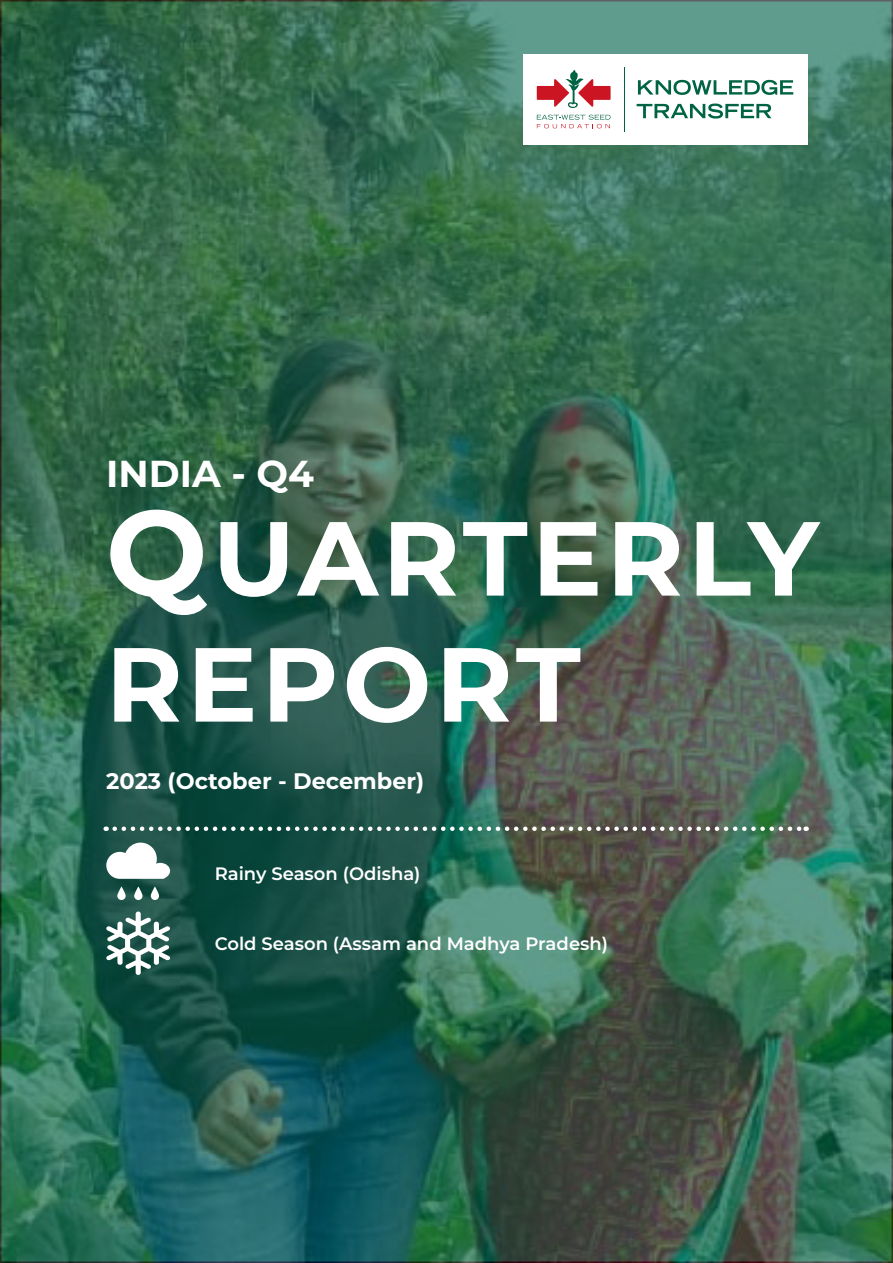
<style>
.page{position:relative;width:893px;height:1263px;background:#fff}
.page>*{position:absolute;margin:0;border:0;box-sizing:border-box;transform-origin:0 0}
.t1{font:700 105px/126px "Montserrat";letter-spacing:.04em;color:#fff}
.t2{font:700 37.5px "Montserrat";color:#fff}
.t3{font:700 22.5px "Montserrat";color:#fff}
.t4{font:600 18px "Montserrat";color:#fff}
.s1{font-size:120.75px}
</style>
<div class="page">
<img style="left:3px;top:3px;width:887px;height:1257px">
<div style="left:523px;top:54px;width:285px;height:91px;background:#fff"></div>
<svg style="left:638px;top:80px;width:155px;height:15px"></svg>
<svg style="left:637px;top:104px;width:134px;height:15px"></svg>
<hr style="left:624px;top:67px;width:1px;height:64px;background:#006444">
<svg style="left:537px;top:115px;width:74px;height:13px"></svg>
<svg style="left:537px;top:70px;width:74px;height:38px"></svg>
<svg style="left:115px;top:826px;width:692px;height:5px"></svg>
<svg style="left:106px;top:842px;width:64px;height:37px"></svg>
<svg style="left:117px;top:886px;width:9px;height:14px"></svg>
<svg style="left:134px;top:886px;width:9px;height:14px"></svg>
<svg style="left:151px;top:886px;width:8px;height:14px"></svg>
<svg style="left:106px;top:911px;width:65px;height:64px"></svg>
<h2 class="t2" style="left:106px;top:446px;width:209px">INDIA - Q4</h2>
<h1 class="t1" style="left:106px;top:490px;width:715px"><span class="s1">Q</span>UARTERLY<br>REPORT</h1>
<p class="t3" style="left:106px;top:765px;width:319px">2023 (October - December)</p>
<p class="t4" style="left:215px;top:861px;width:207px">Rainy Season (Odisha)</p>
<p class="t4" style="left:215px;top:931px;width:395px">Cold Season (Assam and Madhya Pradesh)</p>
</div>
